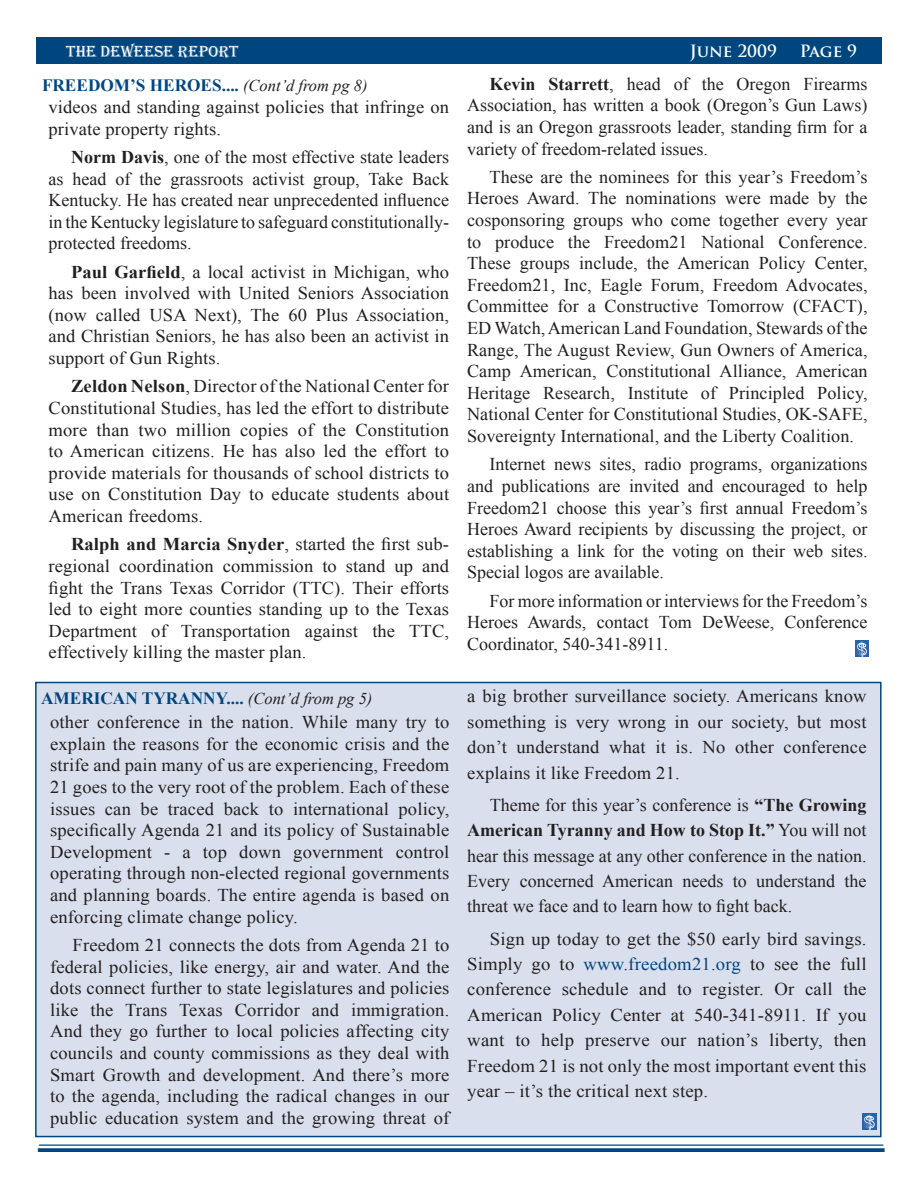
<style>
.page{position:relative;width:918px;height:1188px;background:#fff}
.page>*{position:absolute;margin:0;border:0;box-sizing:border-box;transform-origin:0 0}
.t1{font:18px/21.6px "Times New Roman";letter-spacing:.005em;color:#231f20;text-align:justify}
.t2{font:18px/25.3px "Times New Roman";letter-spacing:.005em;color:#231f20;text-align:justify;scale:1.04 1}
.t3{font:700 17.25px "Times New Roman";color:#00467e}
.t4{font:16.5px "Algerian";color:#fff}
.t5{font:700 16.5px "Trajan Pro";color:#fff}
.s1{font-weight:400;font-style:italic;font-size:16.5px;color:#231f20}
.s2{font-weight:700}
.s3{color:#00467e}
</style>
<div class="page">
<img style="left:855px;top:641px;width:14px;height:15px">
<div style="left:36px;top:682px;width:845px;height:455px;background:#d9dfec"></div>
<div style="left:35px;top:682px;width:847px;height:455px;border:2px solid #00467e"></div>
<img style="left:862px;top:1114px;width:14px;height:15px">
<hr style="left:40px;top:1145px;width:843px;height:1px;background:#00467e">
<svg style="left:40px;top:1148px;width:843px;height:4px;background:#0f5185"></svg>
<div style="left:36px;top:38px;width:846px;height:26px;background:#00467e"></div>
<p class="t4" style="left:66px;top:43px;width:164px">THE DEWEESE REPORT</p>
<p class="t5" style="left:690px;top:41px;width:89px">June 2009</p>
<p class="t5" style="left:800px;top:41px;width:44px">Page</p>
<p class="t3" style="left:42px;top:73px;width:327px">Freedom’s heroes.... <span class="s1">(Cont’d from pg 8)</span></p>
<p class="t1" style="left:49px;top:96px;width:402px">videos and standing against policies that infringe on private property rights.</p>
<p class="t1" style="left:49px;top:146px;width:402px;text-indent:22px"><span class="s2">Norm Davis</span>, one of the most effective state leaders as head of the grassroots activist group, Take Back Kentucky. He has created near unprecedented influence in the Kentucky legislature to safeguard constitutionally&shy;protected freedoms.</p>
<p class="t1" style="left:49px;top:261px;width:402px;text-indent:22px"><span class="s2">Paul Garfield</span>, a local activist in Michigan, who has been involved with United Seniors Association (now called USA Next), The 60 Plus Association, and Christian Seniors, he has also been an activist in support of Gun Rights.</p>
<p class="t1" style="left:49px;top:375px;width:402px;text-indent:23px"><span class="s2">Zeldon Nelson</span>, Director of the National Center for Constitutional Studies, has led the effort to distribute more than two million copies of the Constitution to American citizens. He has also led the effort to provide materials for thousands of school districts to use on Constitution Day to educate students about American freedoms.</p>
<p class="t1" style="left:49px;top:533px;width:402px;text-indent:23px"><span class="s2">Ralph and Marcia Snyder</span>, started the first sub&shy;regional coordination commission to stand up and fight the Trans Texas Corridor (TTC). Their efforts led to eight more counties standing up to the Texas Department of Transportation against the TTC, effectively killing the master plan.</p>
<p class="t3" style="left:41px;top:686px;width:333px">american tyranny.... <span class="s1">(Cont’d from pg 5)</span></p>
<p class="t1" style="left:50px;top:711px;width:401px">other conference in the nation. While many try to explain the reasons for the economic crisis and the strife and pain many of us are experiencing, Freedom 21 goes to the very root of the problem. Each of these issues can be traced back to international policy, specifically Agenda 21 and its policy of Sustainable Development - a top down government control operating through non-elected regional governments and planning boards. The entire agenda is based on enforcing climate change policy.</p>
<p class="t1" style="left:50px;top:934px;width:401px;text-indent:22px">Freedom 21 connects the dots from Agenda 21 to federal policies, like energy, air and water. And the dots connect further to state legislatures and policies like the Trans Texas Corridor and immigration.<br>And they go further to local policies affecting city councils and county commissions as they deal with Smart Growth and development. And there’s more to the agenda, including the radical changes in our public education system and the growing threat of</p>
<p class="t1" style="left:467px;top:73px;width:402px;text-indent:22px"><span class="s2">Kevin Starrett</span>, head of the Oregon Firearms Association, has written a book (Oregon’s Gun Laws) and is an Oregon grassroots leader, standing firm for a variety of freedom-related issues.</p>
<p class="t1" style="left:467px;top:166px;width:402px;text-indent:22px">These are the nominees for this year’s Freedom’s Heroes Award. The nominations were made by the cosponsoring groups who come together every year to produce the Freedom21 National Conference.<br>These groups include, the American Policy Center, Freedom21, Inc, Eagle Forum, Freedom Advocates, Committee for a Constructive Tomorrow (CFACT), ED Watch, American Land Foundation, Stewards of the Range, The August Review, Gun Owners of America, Camp American, Constitutional Alliance, American Heritage Research, Institute of Principled Policy, National Center for Constitutional Studies, OK-SAFE, Sovereignty International, and the Liberty Coalition.</p>
<p class="t1" style="left:467px;top:453px;width:402px;text-indent:22px">Internet news sites, radio programs, organizations and publications are invited and encouraged to help Freedom21 choose this year’s first annual Freedom’s Heroes Award recipients by discussing the project, or establishing a link for the voting on their web sites.<br>Special logos are available.</p>
<p class="t1" style="left:467px;top:590px;width:402px;text-indent:22px">For more information or interviews for the Freedom’s Heroes Awards, contact Tom DeWeese, Conference Coordinator, 540-341-8911.</p>
<p class="t1" style="left:467px;top:684px;width:401px;line-height:25.3px">a big brother surveillance society. Americans know something is very wrong in our society, but most don’t understand what it is. No other conference explains it like Freedom 21.</p>
<p class="t1" style="left:467px;top:792px;width:401px;line-height:25.3px;text-indent:23px">Theme for this year’s conference is <span class="s2">“The Growing American Tyranny and How to Stop It.”</span> You will not hear this message at any other conference in the nation.<br>Every concerned American needs to understand the threat we face and to learn how to fight back.</p>
<p class="t2" style="left:467px;top:926px;width:385px;text-indent:22px">Sign up today to get the $50 early bird savings.<br>Simply go to <span class="s3">www.freedom21.org</span> to see the full conference schedule and to register. Or call the American Policy Center at 540-341-8911. If you want to help preserve our nation’s liberty, then Freedom 21 is not only the most important event this year – it’s the critical next step.</p>
</div>
